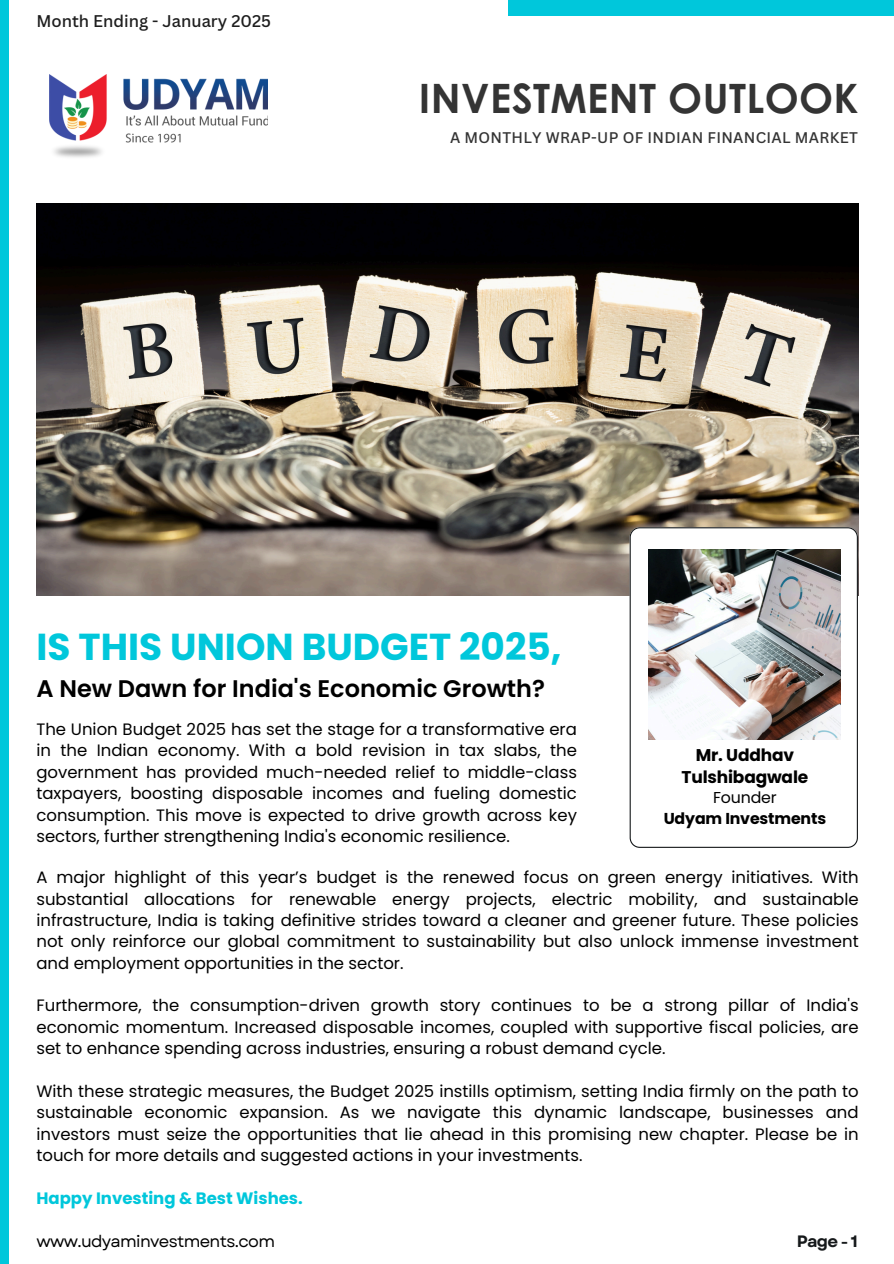
<style>
.page{position:relative;width:894px;height:1264px;background:#fff}
.page>*{position:absolute;margin:0;border:0;box-sizing:border-box;transform-origin:0 0}
.t1{font:700 40.5px "Century Gothic";letter-spacing:.01em;color:#343434}
.t2{font:700 37.5px "Poppins";color:#00c7db}
.t3{font:600 24px "Poppins";color:#000}
.t4{font:700 16.95px "Poppins";letter-spacing:-.01em;color:#000}
.t5{font:16.5px/21.3px "Poppins";color:#000;text-align:justify}
.t6{font:700 16.5px "Poppins";color:#00c7db}
.t7{font:16.5px "Garet";letter-spacing:-.04em;color:#000}
.t8{font:500 16.5px "Canva Sans";color:#1e1e1e}
.t9{font:700 16.5px "Garet";color:#16191b}
.t10{font:700 15.75px "Poppins";letter-spacing:-.01em;color:#000}
.t11{font:15.75px "Poppins";letter-spacing:-.01em;color:#000}
.t12{font:500 15px "Canva Sans";letter-spacing:.02em;color:#343434}
</style>
<div class="page">
<div style="left:0;top:0;width:9px;height:1263px;background:#00c7db"></div>
<div style="left:508px;top:0;width:385px;height:16px;background:#00c7db"></div>
<img style="left:36px;top:204px;width:822px;height:391px">
<svg style="left:629px;top:527px;width:228px;height:320px"></svg>
<img style="left:49px;top:74px;width:218px;height:84px">
<img style="left:648px;top:549px;width:192px;height:190px">
<p class="t8" style="left:36px;top:9px;width:236px">Month Ending - January 2025</p>
<p class="t1" style="left:418px;top:67px;width:441px">INVESTMENT OUTLOOK</p>
<h1 class="t12" style="left:450px;top:127px;width:409px">A MONTHLY WRAP-UP OF INDIAN FINANCIAL MARKET</h1>
<p class="t2" style="left:36px;top:620px;width:526px">IS THIS UNION BUDGET 2025,</p>
<p class="t3" style="left:36px;top:671px;width:510px">A New Dawn for India's Economic Growth?</p>
<p class="t5" style="left:36px;top:718px;width:542px">The Union Budget 2025 has set the stage for a transformative era in the Indian economy. With a bold revision in tax slabs, the government has provided much-needed relief to middle-class taxpayers, boosting disposable incomes and fueling domestic consumption. This move is expected to drive growth across key sectors, further strengthening India's economic resilience.</p>
<p class="t5" style="left:36px;top:866px;width:823px">A major highlight of this year’s budget is the renewed focus on green energy initiatives. With substantial allocations for renewable energy projects, electric mobility, and sustainable infrastructure, India is taking definitive strides toward a cleaner and greener future. These policies not only reinforce our global commitment to sustainability but also unlock immense investment and employment opportunities in the sector.</p>
<h1 class="t5" style="left:36px;top:995px;width:823px">Furthermore, the consumption-driven growth story continues to be a strong pillar of India's economic momentum. Increased disposable incomes, coupled with supportive fiscal policies, are set to enhance spending across industries, ensuring a robust demand cycle.</h1>
<h2 class="t5" style="left:36px;top:1080px;width:823px">With these strategic measures, the Budget 2025 instills optimism, setting India firmly on the path to sustainable economic expansion. As we navigate this dynamic landscape, businesses and investors must seize the opportunities that lie ahead in this promising new chapter. Please be in touch for more details and suggested actions in your investments.</h2>
<p class="t6" style="left:36px;top:1186px;width:268px">Happy Investing &amp; Best Wishes.</p>
<p class="t4" style="left:695px;top:742px;width:100px">Mr. Uddhav</p>
<p class="t4" style="left:681px;top:765px;width:128px">Tulshibagwale</p>
<p class="t11" style="left:712px;top:786px;width:65px">Founder</p>
<h4 class="t10" style="left:663px;top:807px;width:164px">Udyam Investments</h4>
<p class="t7" style="left:36px;top:1228px;width:240px">www.udyaminvestments.com</p>
<p class="t9" style="left:796px;top:1228px;width:63px">Page - 1</p>
</div>
